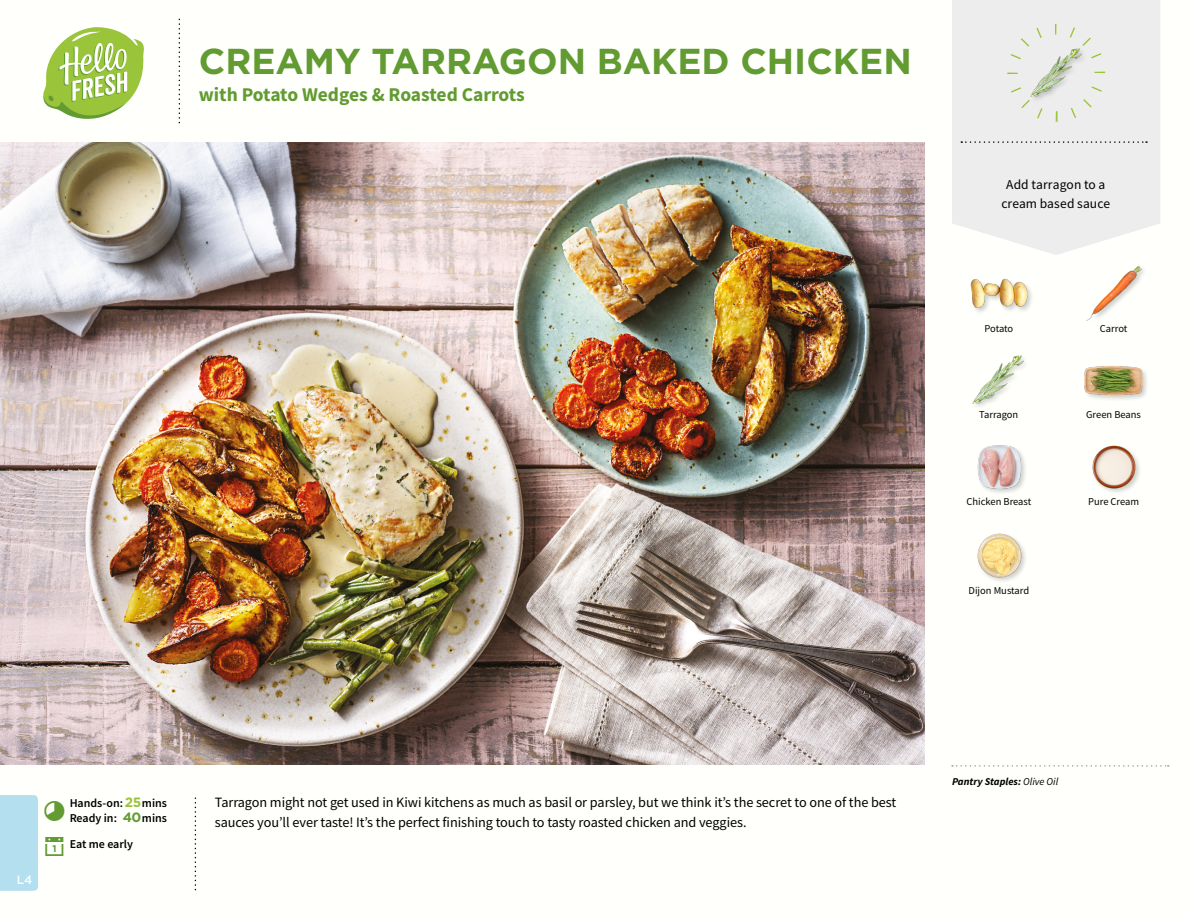
<style>
.page{position:relative;width:1188px;height:918px;background:#fff}
.page>*{position:absolute;margin:0;border:0;box-sizing:border-box;transform-origin:0 0}
.t1{font:700 36px "Gotham";color:#619b31}
.t2{font:700 19.5px "Source Sans Pro";letter-spacing:-.01em;color:#619b31}
.t3{font:14.25px/19.5px "Source Sans Pro";letter-spacing:-.005em;color:#000}
.t4{font:13.5px/18.9px "Source Sans Pro";letter-spacing:.005em;color:#000;text-align:center}
.t5{font:600 12px/15px "Source Sans Pro";color:#000}
.t6{font:500 12px "Gotham";color:#fff}
.t7{font:10.5px "Source Sans Pro";color:#000}
.t8{font:italic 700 10.5px "Source Sans Pro";color:#000}
.s1{font-family:"Gotham";font-weight:700;font-size:13.5px;color:#9ac43a}
.s2{font-family:"Gotham";font-weight:700;font-size:13.5px;color:#619b31}
.s3{font-weight:400}
</style>
<div class="page">
<svg style="left:43px;top:27px;width:101px;height:92px"></svg>
<div style="left:0;top:795px;width:38px;height:96px;background:#b3dfef"></div>
<img style="left:0;top:142px;width:925px;height:623px">
<img style="left:1092px;top:445px;width:48px;height:48px">
<div style="left:1083px;top:364px;width:66px;height:38px;background:#000;opacity:.2"></div>
<img style="left:1085px;top:364px;width:57px;height:38px">
<img style="left:977px;top:445px;width:49px;height:49px">
<img style="left:977px;top:533px;width:49px;height:49px">
<img style="left:972px;top:355px;width:54px;height:52px">
<img style="left:1086px;top:265px;width:56px;height:56px">
<div style="left:970px;top:278px;width:64px;height:37px;background:#000;opacity:.2"></div>
<img style="left:970px;top:278px;width:58px;height:37px">
<svg style="left:952px;top:0;width:208px;height:255px;fill:#ededed"></svg>
<svg style="left:961px;top:141px;width:186px;height:2px"></svg>
<div style="left:1007px;top:24px;width:98px;height:98px;border:11px dashed #9ac43a;border-radius:50%"></div>
<svg style="left:952px;top:765px;width:217px;height:2px"></svg>
<div style="left:1029px;top:47px;width:59px;height:56px;background:#ededed"></div>
<img style="left:1028px;top:44px;width:58px;height:57px">
<h1 class="t1" style="left:199px;top:37px;width:715px">CREAMY TARRAGON BAKED CHICKEN</h1>
<h2 class="t2" style="left:199px;top:81px;width:328px">with Potato Wedges &amp; Roasted Carrots</h2>
<p class="t4" style="left:1001px;top:175px;width:110px">Add tarragon to a cream based sauce</p>
<p class="t7" style="left:985px;top:322px;width:30px">Potato</p>
<p class="t7" style="left:1100px;top:322px;width:29px">Carrot</p>
<p class="t7" style="left:979px;top:408px;width:41px">Tarragon</p>
<p class="t7" style="left:1086px;top:408px;width:56px">Green Beans</p>
<p class="t7" style="left:966px;top:495px;width:66px">Chicken Breast</p>
<p class="t7" style="left:1088px;top:495px;width:53px">Pure Cream</p>
<p class="t7" style="left:969px;top:584px;width:62px">Dijon Mustard</p>
<p class="t6" style="left:17px;top:872px;width:17px">L4</p>
<p class="t5" style="left:70px;top:796px;width:99px">Hands-on: <span class="s1">25</span>mins<br>Ready in: <span class="s2">40</span>mins</p>
<p class="t5" style="left:70px;top:837px;width:65px">Eat me early</p>
<p class="t3" style="left:215px;top:793px;width:683px">Tarragon might not get used in Kiwi kitchens as much as basil or parsley, but we think it’s the secret to one of the best sauces you’ll ever taste! It’s the perfect finishing touch to tasty roasted chicken and veggies.</p>
<p class="t8" style="left:952px;top:775px;width:108px">Pantry Staples: <span class="s3">Olive Oil</span></p>
</div>
